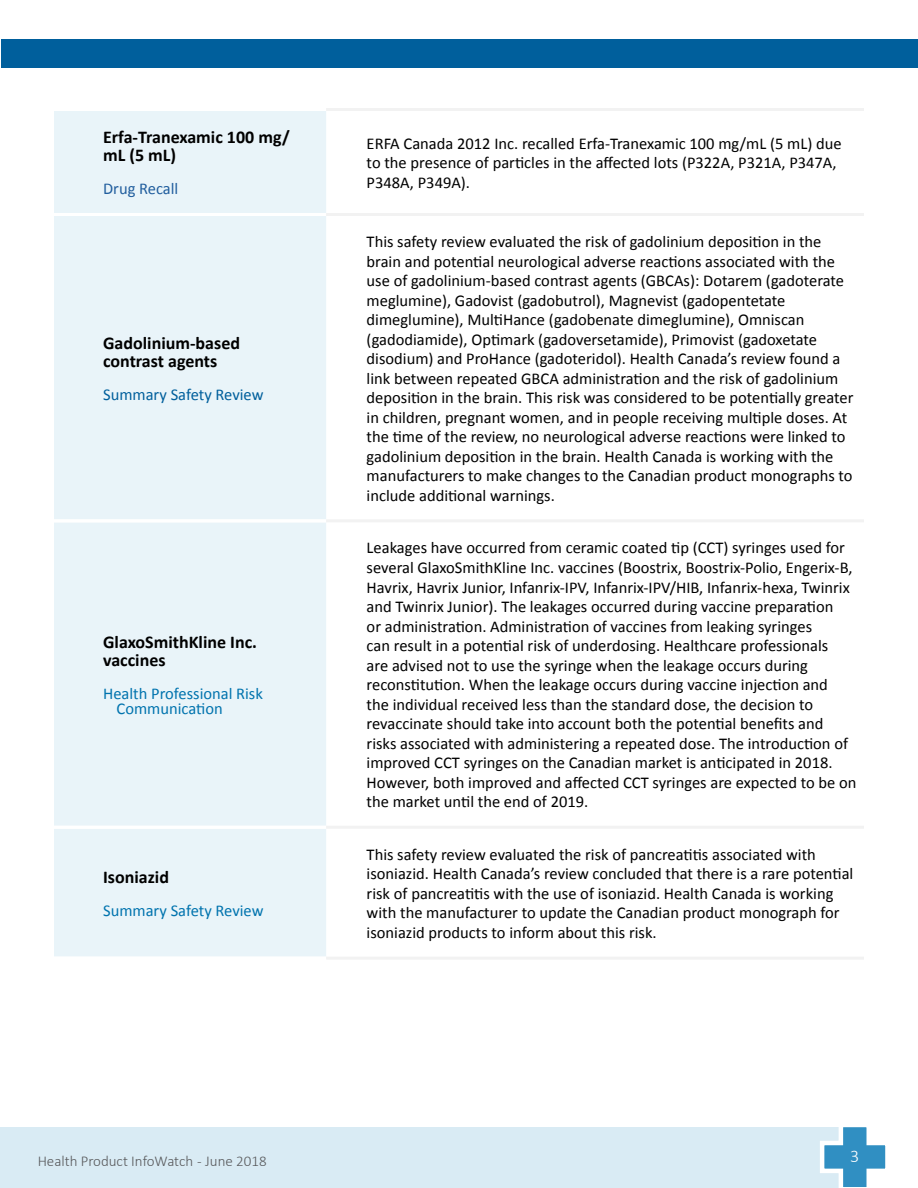
<style>
.page{position:relative;width:918px;height:1188px;background:#fff}
.page>*{position:absolute;margin:0;border:0;box-sizing:border-box;transform-origin:0 0}
.t1{font:700 18px/18px "Calibri";color:#000}
.t2{font:300 18px "Calibri";color:#fff}
.t3{font:16.5px/19.5px "Calibri";color:#000}
.t4{font:16.5px/15px "Calibri";color:#0073ae}
.t5{font:16.5px "Calibri";color:#005f9c}
.t6{font:16.5px "Calibri";color:#215e9e}
.t7{font:300 15px "Calibri";color:#58595b}
</style>
<div class="page">
<div style="left:1px;top:1127px;width:854px;height:61px;background:#d9ebf4"></div>
<hr style="left:0;top:1127px;width:1px;height:61px;background:#d9ebf4">
<svg style="left:820px;top:1127px;width:66px;height:61px"></svg>
<div style="left:1px;top:39px;width:917px;height:29px;background:#005f9c"></div>
<div style="left:54px;top:111px;width:272px;height:845px;background:#e9f4f9"></div>
<hr style="left:54px;top:213px;width:272px;height:3px;background:#fff">
<hr style="left:54px;top:519px;width:272px;height:3px;background:#fff">
<hr style="left:54px;top:826px;width:272px;height:3px;background:#fff">
<hr style="left:326px;top:108px;width:538px;height:3px;background:#f2f2f2">
<hr style="left:326px;top:213px;width:538px;height:3px;background:#f2f2f2">
<hr style="left:326px;top:519px;width:538px;height:3px;background:#f2f2f2">
<hr style="left:326px;top:826px;width:538px;height:3px;background:#f2f2f2">
<hr style="left:326px;top:957px;width:538px;height:3px;background:#f2f2f2">
<p class="t1" style="left:103px;top:128px;width:188px">Erfa-Tranexamic 100 mg/ mL (5 mL)</p>
<p class="t6" style="left:103px;top:178px;width:77px">Drug Recall</p>
<p class="t1" style="left:103px;top:334px;width:138px">Gadolinium-based contrast agents</p>
<p class="t5" style="left:103px;top:384px;width:162px">Summary Safety Review</p>
<p class="t1" style="left:103px;top:633px;width:155px">GlaxoSmithKline Inc. vaccines</p>
<p class="t4" style="left:117px;top:686px;width:148px;text-indent:-13px">Health Professional Risk<br>Communication</p>
<p class="t1" style="left:103px;top:868px;width:67px">Isoniazid</p>
<p class="t4" style="left:103px;top:903px;width:162px">Summary Safety Review</p>
<p class="t3" style="left:367px;top:134px;width:476px">ERFA Canada 2012 Inc. recalled Erfa-Tranexamic 100 mg/mL (5 mL) due to the presence of particles in the affected lots (P322A, P321A, P347A,<br>P348A, P349A).</p>
<p class="t3" style="left:367px;top:232px;width:488px">This safety review evaluated the risk of gadolinium deposition in the brain and potential neurological adverse reactions associated with the use of gadolinium-based contrast agents (GBCAs): Dotarem (gadoterate meglumine), Gadovist (gadobutrol), Magnevist (gadopentetate dimeglumine), MultiHance (gadobenate dimeglumine), Omniscan (gadodiamide), Optimark (gadoversetamide), Primovist (gadoxetate disodium) and ProHance (gadoteridol). Health Canada’s review found a link between repeated GBCA administration and the risk of gadolinium deposition in the brain. This risk was considered to be potentially greater in children, pregnant women, and in people receiving multiple doses. At the time of the review, no neurological adverse reactions were linked to gadolinium deposition in the brain. Health Canada is working with the manufacturers to make changes to the Canadian product monographs to include additional warnings.</p>
<p class="t3" style="left:367px;top:538px;width:491px">Leakages have occurred from ceramic coated tip (CCT) syringes used for several GlaxoSmithKline Inc. vaccines (Boostrix, Boostrix-Polio, Engerix-B, Havrix, Havrix Junior, Infanrix-IPV, Infanrix-IPV/HIB, Infanrix-hexa, Twinrix and Twinrix Junior). The leakages occurred during vaccine preparation<br>or administration. Administration of vaccines from leaking syringes<br>can result in a potential risk of underdosing. Healthcare professionals<br>are advised not to use the syringe when the leakage occurs during reconstitution. When the leakage occurs during vaccine injection and<br>the individual received less than the standard dose, the decision to revaccinate should take into account both the potential benefits and risks associated with administering a repeated dose. The introduction of improved CCT syringes on the Canadian market is anticipated in 2018.<br>However, both improved and affected CCT syringes are expected to be on the market until the end of 2019.</p>
<p class="t3" style="left:367px;top:845px;width:488px">This safety review evaluated the risk of pancreatitis associated with isoniazid. Health Canada’s review concluded that there is a rare potential risk of pancreatitis with the use of isoniazid. Health Canada is working with the manufacturer to update the Canadian product monograph for isoniazid products to inform about this risk.</p>
<p class="t7" style="left:38px;top:1152px;width:231px">Health Product InfoWatch - June 2018</p>
<p class="t2" style="left:850px;top:1145px;width:11px">3</p>
</div>
